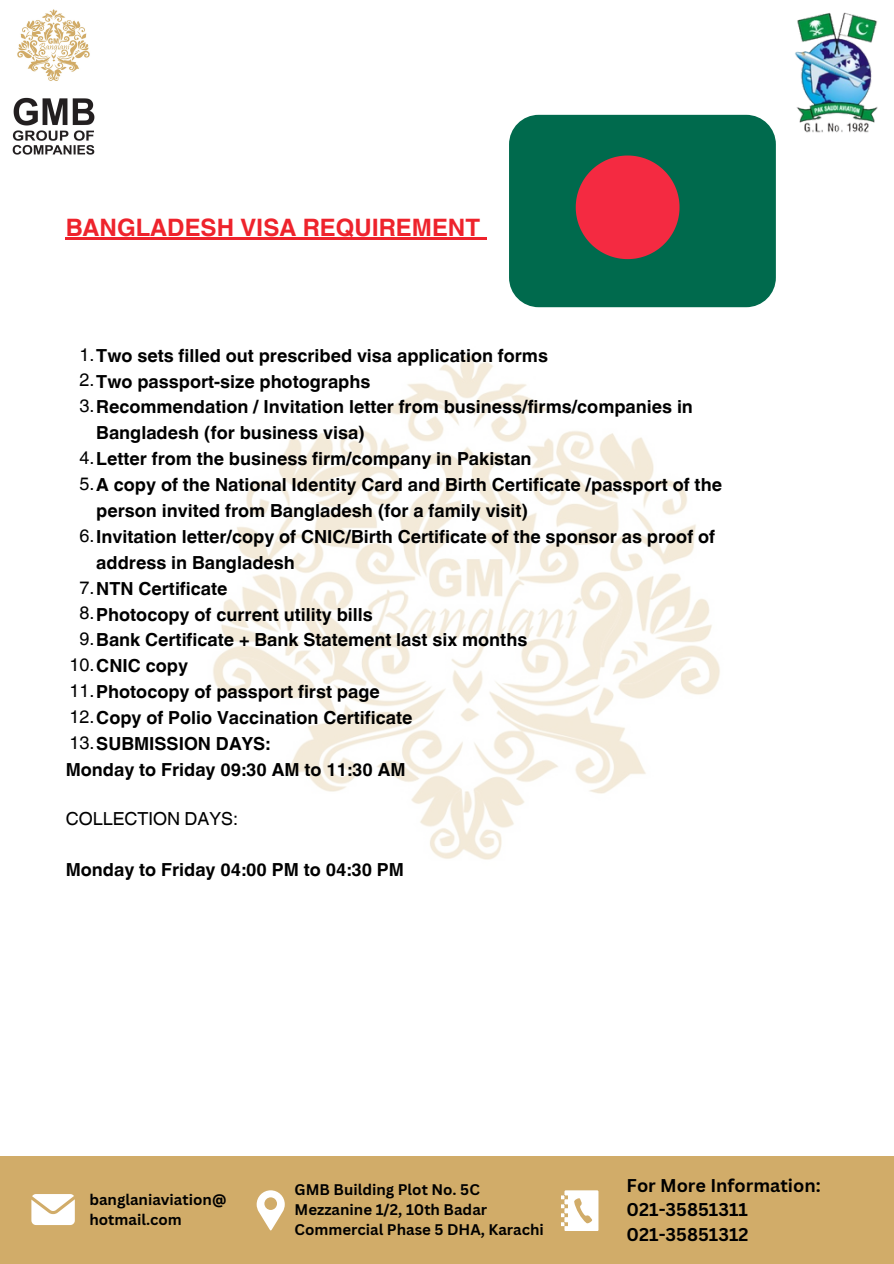
<style>
.page{position:relative;width:894px;height:1264px;background:#fff}
.page>*{position:absolute;margin:0;border:0;box-sizing:border-box;transform-origin:0 0}
.t1{font:700 24px "Helvetica World";color:#ee232c}
.t2{font:700 18px/25.8px "Helvetica World";color:#000}
.t3{font:700 18px "Canva Sans";color:#000}
.t4{font:18px "Helvetica World";color:#000}
.t5{font:700 15px/20.2px "Canva Sans";color:#000}
.s1{font-weight:400}
</style>
<div class="page">
<img style="left:213px;top:354px;width:507px;height:506px">
<img style="left:12px;top:9px;width:83px;height:146px">
<img style="left:775px;top:12px;width:103px;height:135px">
<div style="left:0;top:1155px;width:893px;height:108px;background:#d1ac69"></div>
<svg style="left:256px;top:1190px;width:29px;height:40px"></svg>
<svg style="left:31px;top:1194px;width:44px;height:30px"></svg>
<svg style="left:561px;top:1190px;width:37px;height:40px"></svg>
<hr style="left:66px;top:238px;width:414px;height:2px;background:#ee232c">
<svg style="left:480px;top:238px;width:6px;height:2px"></svg>
<div style="left:509px;top:115px;width:266px;height:192px;background:#006a4d;border-radius:30px"></div>
<svg style="left:575px;top:155px;width:104px;height:104px"></svg>
<p class="t1" style="left:66px;top:207px;width:416px">BANGLADESH VISA REQUIREMENT</p>
<p class="t2" style="left:79px;top:340px;width:470px"><span class="s1">1.</span>Two sets filled out prescribed visa application forms</p>
<p class="t2" style="left:79px;top:366px;width:292px"><span class="s1">2.</span>Two passport-size photographs</p>
<p class="t2" style="left:96px;top:392px;width:598px;text-indent:-17px"><span class="s1">3.</span>Recommendation / Invitation letter from business/firms/companies in<br>Bangladesh (for business visa)</p>
<p class="t2" style="left:79px;top:444px;width:453px"><span class="s1">4.</span>Letter from the business firm/company in Pakistan</p>
<p class="t2" style="left:96px;top:470px;width:627px;text-indent:-17px"><span class="s1">5.</span>A copy of the National Identity Card and Birth Certificate /passport of the person invited from Bangladesh (for a family visit)</p>
<p class="t2" style="left:96px;top:522px;width:620px;text-indent:-17px"><span class="s1">6.</span>Invitation letter/copy of CNIC/Birth Certificate of the sponsor as proof of address in Bangladesh</p>
<p class="t2" style="left:79px;top:573px;width:149px"><span class="s1">7.</span>NTN Certificate</p>
<p class="t2" style="left:79px;top:599px;width:295px"><span class="s1">8.</span>Photocopy of current utility bills</p>
<p class="t2" style="left:79px;top:625px;width:449px"><span class="s1">9.</span>Bank Certificate + Bank Statement last six months</p>
<p class="t2" style="left:69px;top:651px;width:120px"><span class="s1">10.</span>CNIC copy</p>
<p class="t2" style="left:69px;top:677px;width:312px"><span class="s1">11.</span>Photocopy of passport first page</p>
<p class="t2" style="left:69px;top:703px;width:344px"><span class="s1">12.</span>Copy of Polio Vaccination Certificate</p>
<p class="t2" style="left:69px;top:729px;width:202px"><span class="s1">13.</span>SUBMISSION DAYS:</p>
<p class="t2" style="left:66px;top:754px;width:341px">Monday to Friday 09:30 AM to 11:30 AM</p>
<p class="t4" style="left:66px;top:808px;width:174px">COLLECTION DAYS:</p>
<p class="t2" style="left:66px;top:855px;width:340px">Monday to Friday 04:00 PM to 04:30 PM</p>
<p class="t5" style="left:89px;top:1188px;width:138px">banglaniaviation@ hotmail.com</p>
<p class="t5" style="left:294px;top:1178px;width:251px">GMB Building Plot No. 5C<br>Mezzanine 1/2, 10th Badar<br>Commercial Phase 5 DHA, Karachi</p>
<p class="t3" style="left:626px;top:1172px;width:195px">For More Information:</p>
<p class="t3" style="left:626px;top:1196px;width:123px">021-35851311</p>
<p class="t3" style="left:626px;top:1221px;width:123px">021-35851312</p>
</div>
